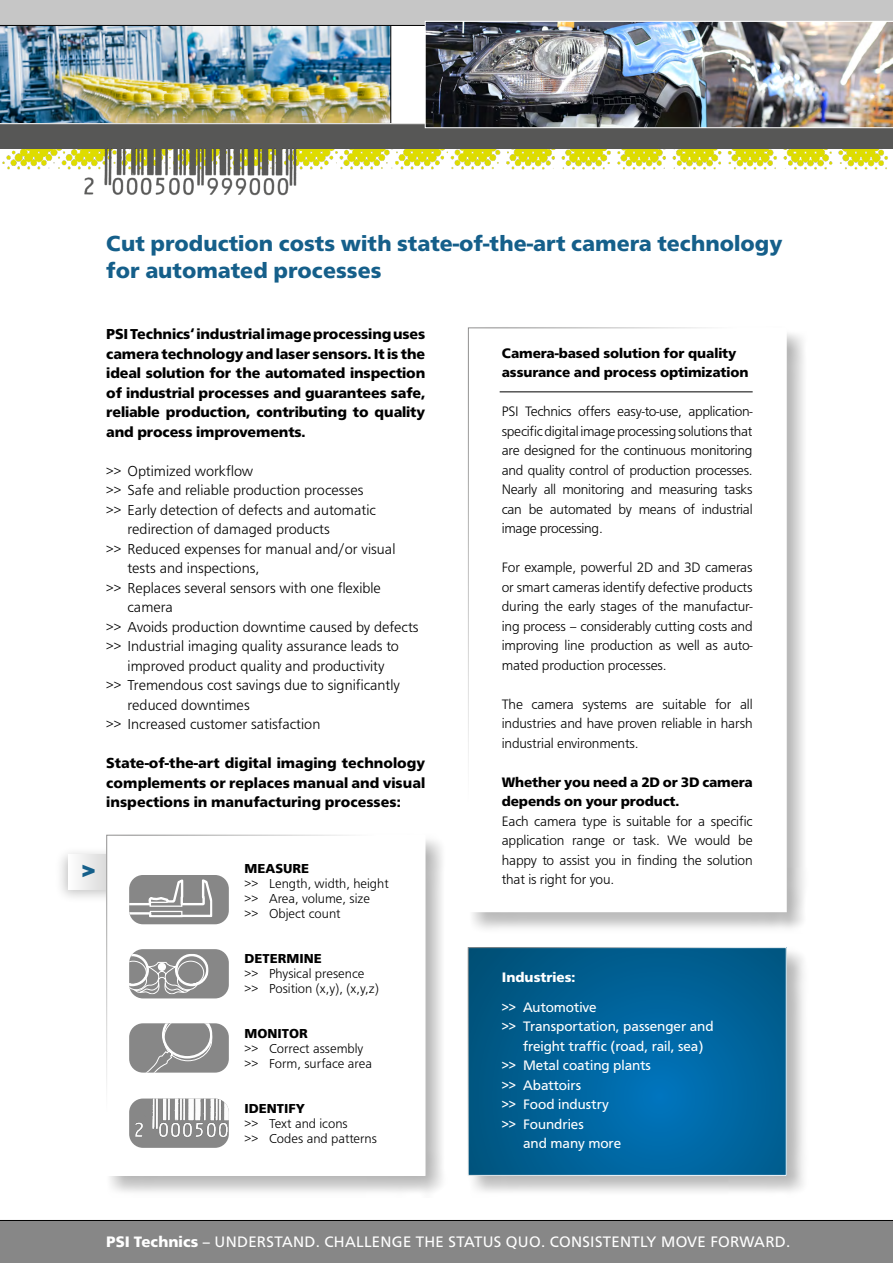
<style>
.page{position:relative;width:893px;height:1263px;background:#fff}
.page>*{position:absolute;margin:0;border:0;box-sizing:border-box;transform-origin:0 0}
.t1{font:900 23.85px "Helvetica Neue";color:#155f8a}
.t2{font:700 22.5px/27px "Frutus T";color:#155f8a}
.t3{font:15.75px "Frutus T";letter-spacing:.02em;color:#fff}
.t4{font:300 15px "Frutus T";color:#000}
.t5{font:700 15px/19.5px "Frutus T";letter-spacing:-.005em;color:#000;text-align:justify}
.t6{font:300 14.25px/19.5px "Frutus T";letter-spacing:-.01em;color:#000;text-align:justify}
.t7{font:14.25px "Frutus T";color:#fff}
.t8{font:700 14.25px/19.5px "Frutus T";letter-spacing:-.005em;color:#000}
.t9{font:700 14.25px "Frutus T";color:#fff}
.t10{font:300 13.5px/15px "Frutus T";color:#000}
.t11{font:700 13.5px "Frutus T";color:#000}
.s1{font-weight:700}
</style>
<div class="page">
<img style="left:2px;top:149px;width:878px;height:21px">
<img style="left:0;top:26px;width:391px;height:97px">
<div style="left:0;top:124px;width:893px;height:25px;background:#575756"></div>
<div style="left:0;top:0;width:893px;height:26px;background:#c6c6c6"></div>
<hr style="left:0;top:25px;width:425px;height:1px;background:#000">
<img style="left:84px;top:148px;width:214px;height:48px">
<img style="left:880px;top:149px;width:8px;height:21px">
<img style="left:425px;top:21px;width:468px;height:107px">
<div style="left:0;top:1220px;width:893px;height:43px;background:#878787"></div>
<hr style="left:0;top:1220px;width:893px;height:1px;background:#000">
<div style="left:53px;top:845px;width:59px;height:59px;background:#000;opacity:.24"></div>
<svg style="left:68px;top:854px;width:37px;height:35px"></svg>
<div style="left:105px;top:834px;width:342px;height:364px;background:#000;opacity:.28"></div>
<div style="left:107px;top:835px;width:318px;height:340px;background:#fff"></div>
<div style="left:106px;top:835px;width:319px;height:341px;border:1px solid #fff"></div>
<div style="left:466px;top:946px;width:343px;height:252px;background:#000;opacity:.28"></div>
<svg style="left:470px;top:949px;width:315px;height:225px;background:#006198"></svg>
<div style="left:468px;top:947px;width:319px;height:229px;border:1px solid #fff"></div>
<div style="left:129px;top:1098px;width:100px;height:50px;background:#878787;border-radius:14px"></div>
<img style="left:134px;top:1098px;width:95px;height:40px">
<div style="left:129px;top:1023px;width:100px;height:49px;background:#878787;border-radius:14px"></div>
<svg style="left:129px;top:1023px;width:83px;height:49px"></svg>
<div style="left:129px;top:949px;width:100px;height:49px;background:#878787;border-radius:14px"></div>
<svg style="left:129px;top:954px;width:80px;height:40px"></svg>
<div style="left:129px;top:875px;width:100px;height:49px;background:#878787;border-radius:14px"></div>
<svg style="left:129px;top:879px;width:83px;height:38px"></svg>
<div style="left:467px;top:326px;width:341px;height:608px;background:#000;opacity:.28"></div>
<div style="left:468px;top:328px;width:318px;height:584px;background:#fff"></div>
<hr style="left:500px;top:391px;width:253px;height:1px;background:#000">
<h2 class="t2" style="left:106px;top:229px;width:678px">Cut production costs with state-of-the-art camera technology for automated processes</h2>
<p class="t5" style="left:106px;top:324px;width:320px">PSI Technics‘ industrial image processing uses camera technology and laser sensors. It is the ideal solution for the automated inspection of industrial processes and guarantees safe, reliable production, contributing to quality and process improvements.</p>
<p class="t4" style="left:106px;top:462px;width:148px">&gt;&gt; Optimized workflow</p>
<p class="t4" style="left:106px;top:481px;width:259px">&gt;&gt; Safe and reliable production processes</p>
<p class="t4" style="left:106px;top:501px;width:271px">&gt;&gt; Early detection of defects and automatic</p>
<p class="t4" style="left:128px;top:520px;width:204px">redirection of damaged products</p>
<p class="t4" style="left:106px;top:540px;width:291px">&gt;&gt; Reduced expenses for manual and/or visual</p>
<p class="t4" style="left:128px;top:559px;width:133px">tests and inspections,</p>
<p class="t4" style="left:106px;top:579px;width:276px">&gt;&gt; Replaces several sensors with one flexible</p>
<p class="t4" style="left:128px;top:598px;width:47px">camera</p>
<p class="t4" style="left:106px;top:618px;width:314px">&gt;&gt; Avoids production downtime caused by defects</p>
<p class="t4" style="left:106px;top:637px;width:294px">&gt;&gt; Industrial imaging quality assurance leads to</p>
<p class="t4" style="left:128px;top:657px;width:259px">improved product quality and productivity</p>
<p class="t4" style="left:106px;top:676px;width:295px">&gt;&gt; Tremendous cost savings due to significantly</p>
<p class="t4" style="left:128px;top:696px;width:124px">reduced downtimes</p>
<p class="t4" style="left:106px;top:715px;width:216px">&gt;&gt; Increased customer satisfaction</p>
<p class="t5" style="left:106px;top:753px;width:320px">State-of-the-art digital imaging technology complements or replaces manual and visual inspections in manufacturing processes:</p>
<h1 class="t1" style="left:82px;top:854px;width:16px">&gt;</h1>
<p class="t11" style="left:245px;top:861px;width:66px">MEASURE</p>
<p class="t10" style="left:245px;top:876px;width:146px">&gt;&gt; Length, width, height &gt;&gt; Area, volume, size<br>&gt;&gt; Object count</p>
<p class="t11" style="left:245px;top:951px;width:79px">DETERMINE</p>
<p class="t10" style="left:245px;top:966px;width:136px">&gt;&gt; Physical presence &gt;&gt; Position (x,y), (x,y,z)</p>
<p class="t11" style="left:245px;top:1026px;width:65px">MONITOR</p>
<p class="t10" style="left:245px;top:1041px;width:129px">&gt;&gt; Correct assembly &gt;&gt; Form, surface area</p>
<p class="t11" style="left:245px;top:1101px;width:62px">IDENTIFY</p>
<p class="t10" style="left:245px;top:1116px;width:134px">&gt;&gt; Text and icons<br>&gt;&gt; Codes and patterns</p>
<p class="t8" style="left:502px;top:343px;width:248px">Camera-based solution for quality assurance and process optimization</p>
<p class="t6" style="left:502px;top:401px;width:252px">PSI Technics offers easy-to-use, application&shy;specific digital image processing solutions that are designed for the continuous monitoring and quality control of production processes.<br>Nearly all monitoring and measuring tasks can be automated by means of industrial image processing.</p>
<p class="t6" style="left:502px;top:557px;width:252px">For example, powerful 2D and 3D cameras or smart cameras identify defective products during the early stages of the manufactur&shy;ing process – considerably cutting costs and improving line production as well as auto&shy;mated production processes.</p>
<p class="t6" style="left:502px;top:694px;width:252px">The camera systems are suitable for all industries and have proven reliable in harsh industrial environments.</p>
<p class="t8" style="left:502px;top:772px;width:252px">Whether you need a 2D or 3D camera depends on your product.</p>
<p class="t6" style="left:502px;top:811px;width:252px">Each camera type is suitable for a specific application range or task. We would be happy to assist you in finding the solution that is right for you.</p>
<p class="t9" style="left:502px;top:968px;width:75px">Industries:</p>
<p class="t7" style="left:502px;top:998px;width:96px">&gt;&gt; Automotive</p>
<p class="t7" style="left:502px;top:1018px;width:213px">&gt;&gt; Transportation, passenger and</p>
<p class="t7" style="left:523px;top:1037px;width:182px">freight traffic (road, rail, sea)</p>
<p class="t7" style="left:502px;top:1057px;width:151px">&gt;&gt; Metal coating plants</p>
<p class="t7" style="left:502px;top:1076px;width:81px">&gt;&gt; Abattoirs</p>
<p class="t7" style="left:502px;top:1096px;width:109px">&gt;&gt; Food industry</p>
<p class="t7" style="left:502px;top:1115px;width:83px">&gt;&gt; Foundries</p>
<p class="t7" style="left:523px;top:1135px;width:100px">and many more</p>
<p class="t3" style="left:106px;top:1232px;width:685px"><span class="s1">PSI Technics</span> – UNDERSTAND. CHALLENGE THE STATUS QUO. CONSISTENTLY MOVE FORWARD.</p>
</div>
